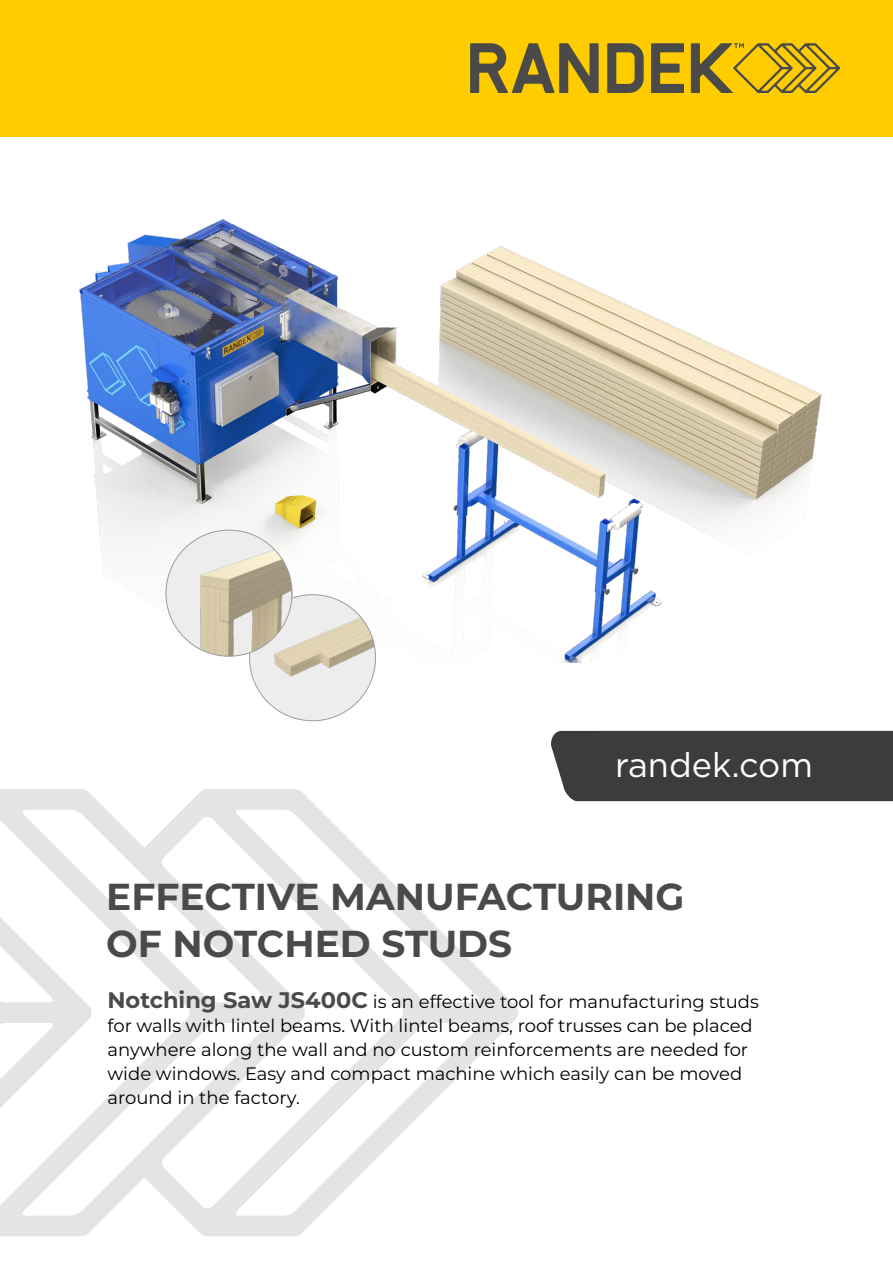
<style>
.page{position:relative;width:893px;height:1263px;background:#fff}
.page>*{position:absolute;margin:0;border:0;box-sizing:border-box;transform-origin:0 0}
.t1{font:700 37.5px/46.5px "Montserrat";color:#4a4a49}
.t2{font:34.2px "Gotham HTF";color:#fff}
.t3{font:18px/24px "Montserrat";color:#000}
.s1{font-weight:700;font-size:22.5px;color:#4a4a49}
</style>
<div class="page">
<img style="left:79px;top:218px;width:743px;height:444px">
<svg style="left:166px;top:530px;width:210px;height:191px"></svg>
<svg style="left:0;top:789px;width:518px;height:447px"></svg>
<div style="left:551px;top:731px;width:342px;height:70px;background:#3c3c3b"></div>
<div style="left:0;top:0;width:893px;height:136px;background:#fc0"></div>
<svg style="left:651px;top:43px;width:33px;height:50px"></svg>
<svg style="left:607px;top:43px;width:37px;height:50px"></svg>
<svg style="left:470px;top:43px;width:129px;height:50px"></svg>
<svg style="left:691px;top:43px;width:149px;height:50px"></svg>
<h2 class="t2" style="left:615px;top:746px;width:199px">randek.com</h2>
<h2 class="t2" style="left:648px;top:746px;width:199px">randek.com</h2>
<h1 class="t1" style="left:106px;top:873px;width:580px">EFFECTIVE MANUFACTURING<br>OF NOTCHED STUDS</h1>
<p class="t3" style="left:107px;top:989px;width:653px"><span class="s1">Notching Saw JS400C</span> is an effective tool for manufacturing studs for walls with lintel beams. With lintel beams, roof trusses can be placed anywhere along the wall and no custom reinforcements are needed for wide windows. Easy and compact machine which easily can be moved around in the factory.</p>
</div>
